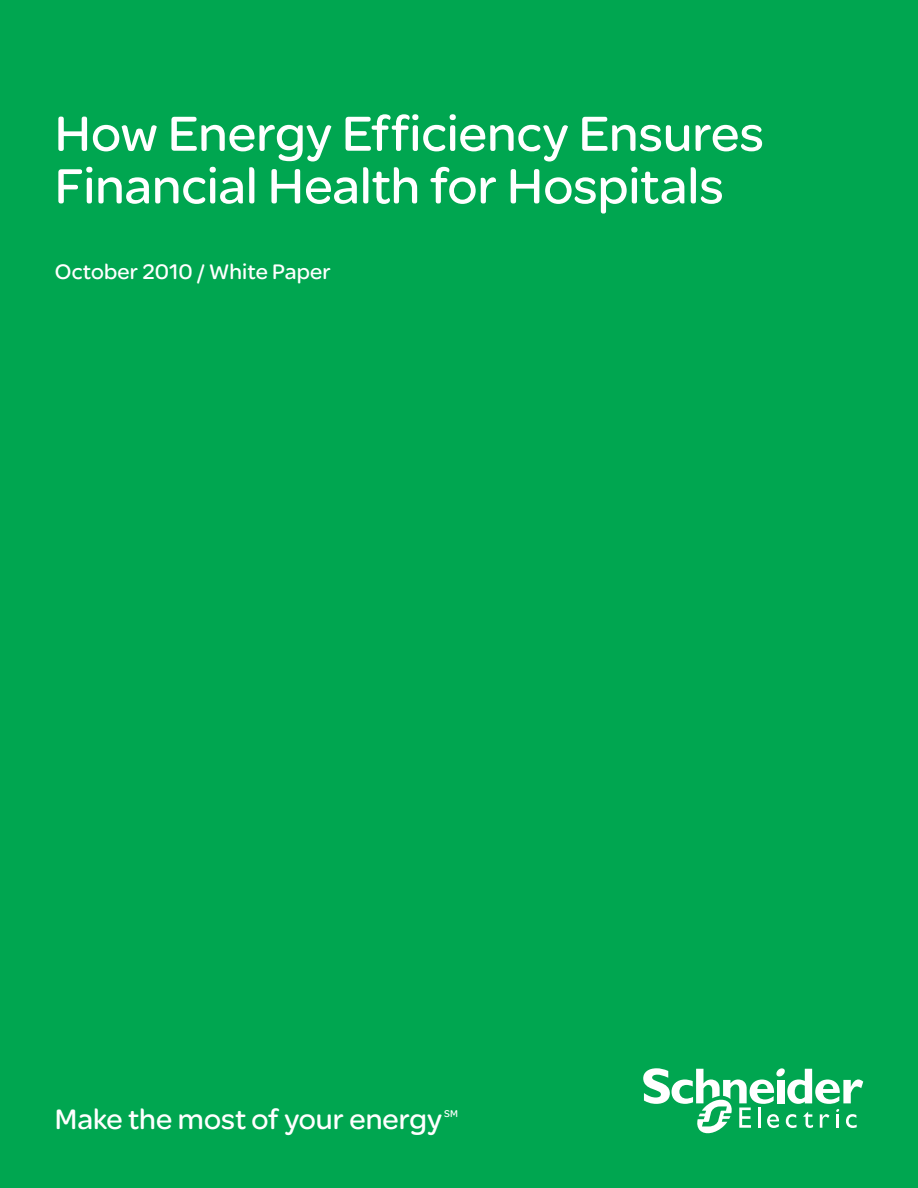
<style>
.page{position:relative;width:918px;height:1188px;background:#00a650}
.page>*{position:absolute;margin:0;border:0;box-sizing:border-box;transform-origin:0 0}
.Page_head_A{font:52.5px/52.5px "SE Optimist";color:#fff}
.t1{font:30px "SE Optimist";color:#fff}
.Cover_subhead{font:22.5px "SE Optimist";letter-spacing:.01em;color:#fff}
.t2{font:10.5px "SE Optimist";color:#fff}
</style>
<div class="page">
<svg style="left:643px;top:1068px;width:220px;height:66px"></svg>
<p class="Page_head_A" style="left:55px;top:106px;width:711px">How Energy Efficiency Ensures<br>Financial Health for Hospitals</p>
<p class="Cover_subhead" style="left:55px;top:256px;width:278px">October 2010 / White Paper</p>
<p class="t1" style="left:55px;top:1098px;width:389px">Make the most of your energy</p>
<p class="t2" style="left:444px;top:1106px;width:16px">SM</p>
</div>
